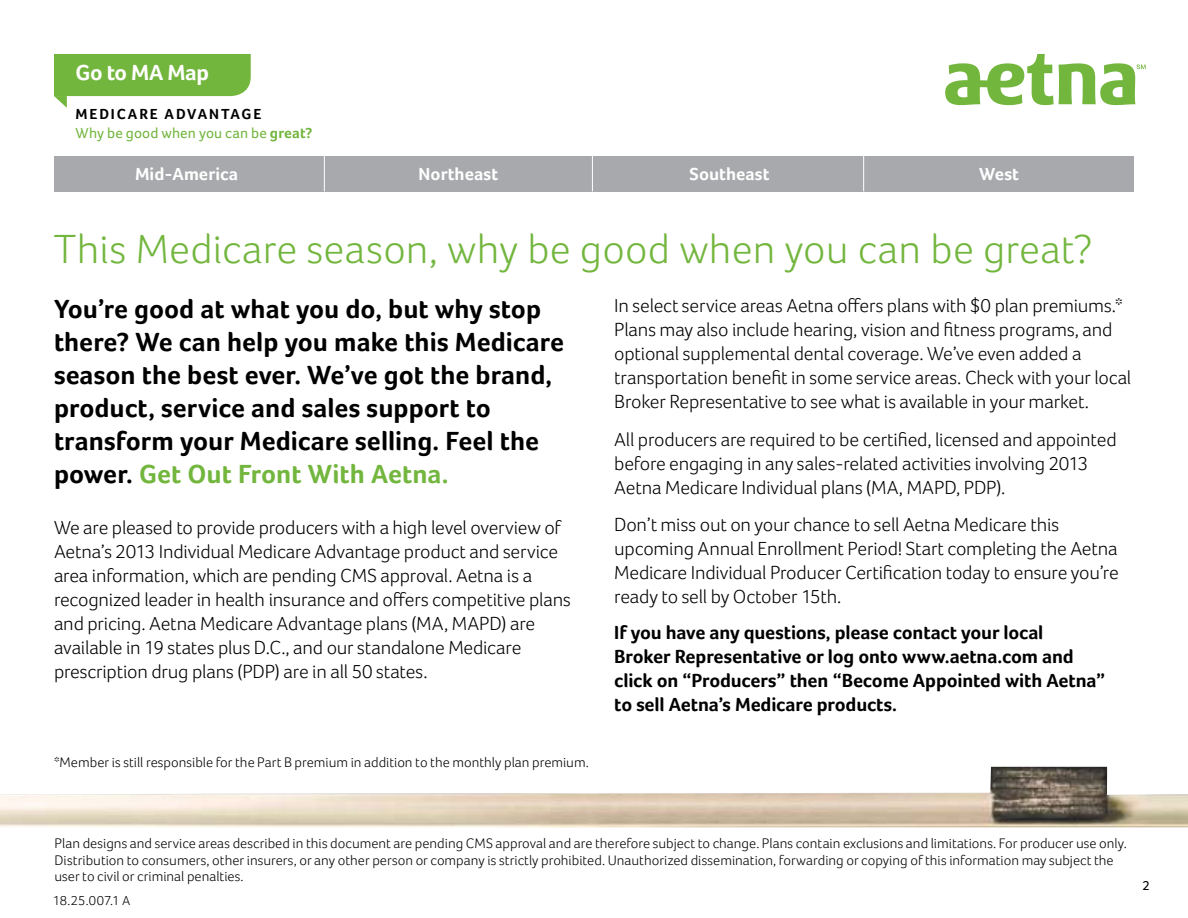
<style>
.page{position:relative;width:1188px;height:918px;background:#fff}
.page>*{position:absolute;margin:0;border:0;box-sizing:border-box;transform-origin:0 0}
.t1{font:300 42px "Foco";letter-spacing:.005em;color:#73b63e}
.t2{font:700 27px/33px "Foco";color:#000}
.t3{font:700 22.5px "Foco";letter-spacing:-.02em;color:#fff}
.t4{font:300 19.5px/24px "Foco";letter-spacing:-.01em;color:#000}
.t5{font:700 19.5px/24px "Foco";letter-spacing:-.01em;color:#000}
.t6{font:700 18px "Foco";letter-spacing:.005em;color:#fff}
.t7{font:15px "Foco";letter-spacing:.01em;color:#73b63e}
.t8{font:700 15px "Foco";letter-spacing:.13em;color:#000}
.t9{font:300 14.25px/16.5px "Foco";color:#000}
.t10{font:300 13.5px "Foco";letter-spacing:.005em;color:#000}
.t11{font:13.5px "Foco";color:#000}
.s1{font-weight:700}
.s2{color:#73b63e}
</style>
<div class="page">
<svg style="left:945px;top:54px;width:201px;height:51px"></svg>
<svg style="left:54px;top:54px;width:197px;height:54px"></svg>
<div style="left:54px;top:156px;width:1080px;height:35px;background:#a7a9ac"></div>
<hr style="left:324px;top:156px;width:1px;height:35px;background:#fff">
<hr style="left:592px;top:156px;width:1px;height:35px;background:#fff">
<hr style="left:863px;top:156px;width:1px;height:35px;background:#fff">
<img style="left:0;top:767px;width:1188px;height:60px">
<p class="t3" style="left:76px;top:59px;width:135px">Go to MA Map</p>
<p class="t8" style="left:76px;top:105px;width:187px">Medicare Advantag e</p>
<p class="t7" style="left:76px;top:124px;width:238px">Why be good when you can be <span class="s1">great?</span></p>
<p class="t6" style="left:135px;top:163px;width:105px">Mid-America</p>
<p class="t6" style="left:419px;top:163px;width:81px">Northeast</p>
<p class="t6" style="left:690px;top:163px;width:82px">Southeast</p>
<p class="t6" style="left:979px;top:163px;width:41px">West</p>
<h1 class="t1" style="left:54px;top:225px;width:1040px">This Medicare season, why be good when you can be great?</h1>
<h2 class="t2" style="left:54px;top:292px;width:512px">You’re good at what you do, but why stop there? We can help you make this Medicare season the best ever. We’ve got the brand, product, service and sales support to transform your Medicare selling. Feel the power. <span class="s2">Get Out Front With Aetna.</span></h2>
<p class="t4" style="left:54px;top:515px;width:518px">We are pleased to provide producers with a high level overview of Aetna’s 2013 Individual Medicare Advantage product and service area information, which are pending CMS approval. Aetna is a recognized leader in health insurance and offers competitive plans and pricing. Aetna Medicare Advantage plans (MA, MAPD) are available in 19 states plus D.C., and our standalone Medicare prescription drug plans (PDP) are in all 50 states.</p>
<p class="t4" style="left:614px;top:293px;width:519px">In select service areas Aetna offers plans with $0 plan premiums.* Plans may also include hearing, vision and fitness programs, and optional supplemental dental coverage. We’ve even added a transportation benefit in some service areas. Check with your local Broker Representative to see what is available in your market.</p>
<p class="t4" style="left:614px;top:427px;width:504px">All producers are required to be certified, licensed and appointed before engaging in any sales-related activities involving 2013<br>Aetna Medicare Individual plans (MA, MAPD, PDP).</p>
<p class="t4" style="left:614px;top:513px;width:506px">Don’t miss out on your chance to sell Aetna Medicare this upcoming Annual Enrollment Period! Start completing the Aetna Medicare Individual Producer Certification today to ensure you’re ready to sell by October 15th.</p>
<p class="t5" style="left:614px;top:620px;width:493px">If you have any questions, please contact your local<br>Broker Representative or log onto www.aetna.com and click on “Producers” then “Become Appointed with Aetna” to sell Aetna’s Medicare products.</p>
<p class="t9" style="left:54px;top:754px;width:536px">*Member is still responsible for the Part B premium in addition to the monthly plan premium.</p>
<p class="t9" style="left:54px;top:835px;width:1074px">Plan designs and service areas described in this document are pending CMS approval and are therefore subject to change. Plans contain exclusions and limitations. For producer use only.<br>Distribution to consumers, other insurers, or any other person or company is strictly prohibited. Unauthorized dissemination, forwarding or copying of this information may subject the user to civil or criminal penalties.</p>
<p class="t10" style="left:53px;top:892px;width:79px">18.25.007.1 A</p>
<p class="t11" style="left:1143px;top:878px;width:9px">2</p>
</div>
